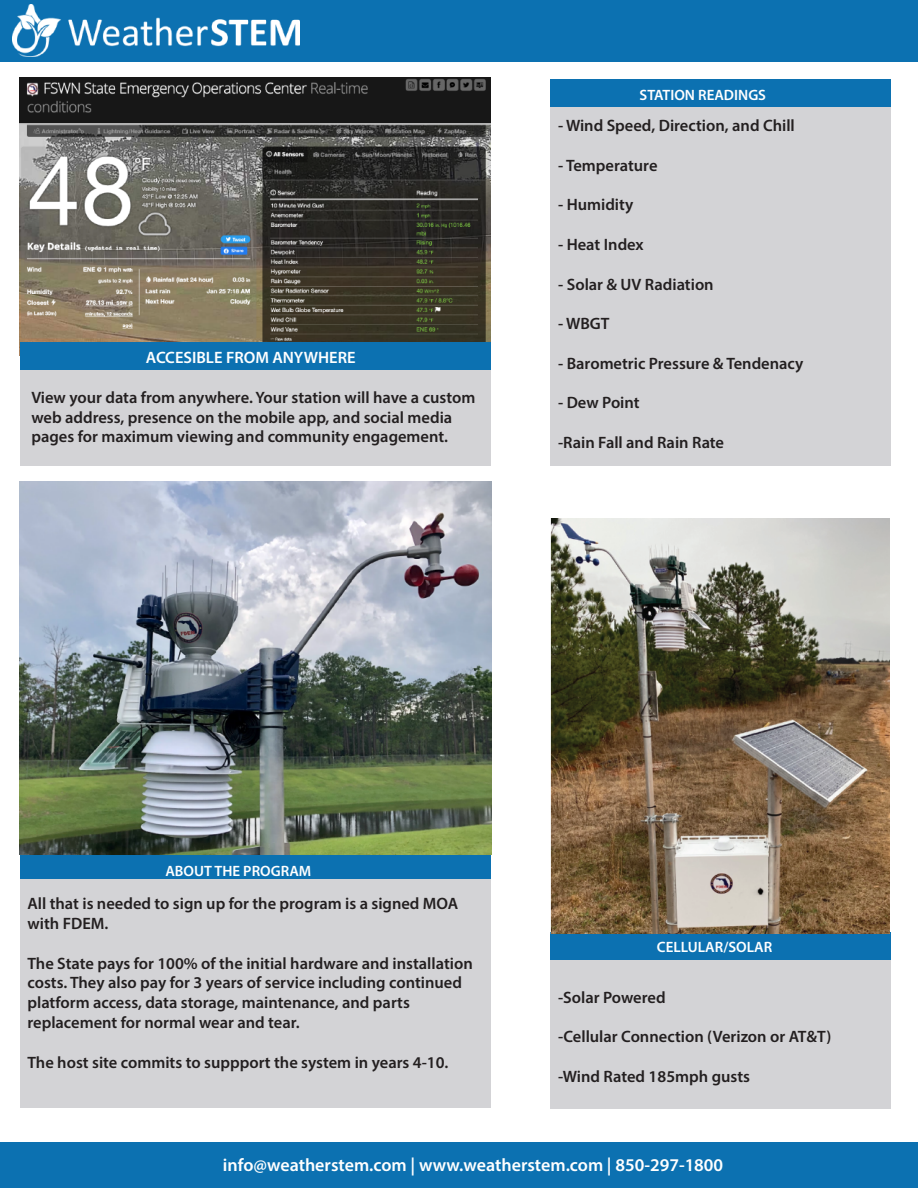
<style>
.page{position:relative;width:918px;height:1188px;background:#fff}
.page>*{position:absolute;margin:0;border:0;box-sizing:border-box;transform-origin:0 0}
.t1{font:600 18px "Myriad Pro";color:#fff}
.t2{font:600 16.5px/19.8px "Myriad Pro";color:#231f20}
.t3{font:600 16.5px "Myriad Pro";color:#fff}
.t4{font:600 15px "Myriad Pro";color:#fff}
</style>
<div class="page">
<img style="left:20px;top:78px;width:471px;height:264px">
<div style="left:20px;top:367px;width:471px;height:99px;background:#d3d3d6"></div>
<div style="left:550px;top:957px;width:340px;height:152px;background:#d3d3d6"></div>
<div style="left:20px;top:876px;width:471px;height:232px;background:#d3d3d6"></div>
<div style="left:550px;top:932px;width:340px;height:28px;background:#0c71b1"></div>
<div style="left:0;top:0;width:918px;height:62px;background:#0c71b1"></div>
<div style="left:20px;top:852px;width:471px;height:27px;background:#0c71b1"></div>
<div style="left:20px;top:342px;width:471px;height:27px;background:#0c71b1"></div>
<div style="left:0;top:1143px;width:918px;height:45px;background:#0c71b1"></div>
<img style="left:13px;top:5px;width:287px;height:52px">
<div style="left:550px;top:107px;width:340px;height:359px;background:#d3d3d6"></div>
<div style="left:550px;top:80px;width:340px;height:27px;background:#0c71b1"></div>
<img style="left:19px;top:482px;width:472px;height:373px">
<img style="left:550px;top:518px;width:340px;height:415px">
<p class="t3" style="left:146px;top:347px;width:211px">ACCESIBLE FROM ANYWHERE</p>
<p class="t2" style="left:31px;top:387px;width:445px">View your data from anywhere. Your station will have a custom web address, presence on the mobile app, and social media pages for maximum viewing and community engagement.</p>
<p class="t4" style="left:640px;top:86px;width:128px">STATION READINGS</p>
<p class="t2" style="left:558px;top:115px;width:238px">- Wind Speed, Direction, and Chill</p>
<p class="t2" style="left:558px;top:155px;width:101px">- Temperature</p>
<p class="t2" style="left:558px;top:195px;width:77px">- Humidity</p>
<p class="t2" style="left:558px;top:234px;width:87px">- Heat Index</p>
<p class="t2" style="left:558px;top:274px;width:157px">- Solar &amp; UV Radiation</p>
<p class="t2" style="left:558px;top:313px;width:53px">- WBGT</p>
<p class="t2" style="left:558px;top:353px;width:247px">- Barometric Pressure &amp; Tendenacy</p>
<p class="t2" style="left:558px;top:393px;width:83px">- Dew Point</p>
<p class="t2" style="left:558px;top:432px;width:168px">-Rain Fall and Rain Rate</p>
<p class="t4" style="left:165px;top:861px;width:147px">ABOUT THE PROGRAM</p>
<p class="t2" style="left:27px;top:893px;width:433px">All that is needed to sign up for the program is a signed MOA with FDEM.</p>
<p class="t2" style="left:27px;top:953px;width:447px">The State pays for 100% of the initial hardware and installation costs. They also pay for 3 years of service including continued platform access, data storage, maintenance, and parts replacement for normal wear and tear.</p>
<p class="t2" style="left:27px;top:1052px;width:423px">The host site commits to suppport the system in years 4-10.</p>
<p class="t4" style="left:657px;top:938px;width:117px">CELLULAR/SOLAR</p>
<p class="t2" style="left:558px;top:987px;width:109px">-Solar Powered</p>
<p class="t2" style="left:558px;top:1027px;width:275px">-Cellular Connection (Verizon or AT&amp;T)</p>
<p class="t2" style="left:558px;top:1066px;width:193px">-Wind Rated 185mph gusts</p>
<p class="t1" style="left:223px;top:1153px;width:502px">info@weatherstem.com | www.weatherstem.com | 850-297-1800</p>
</div>
